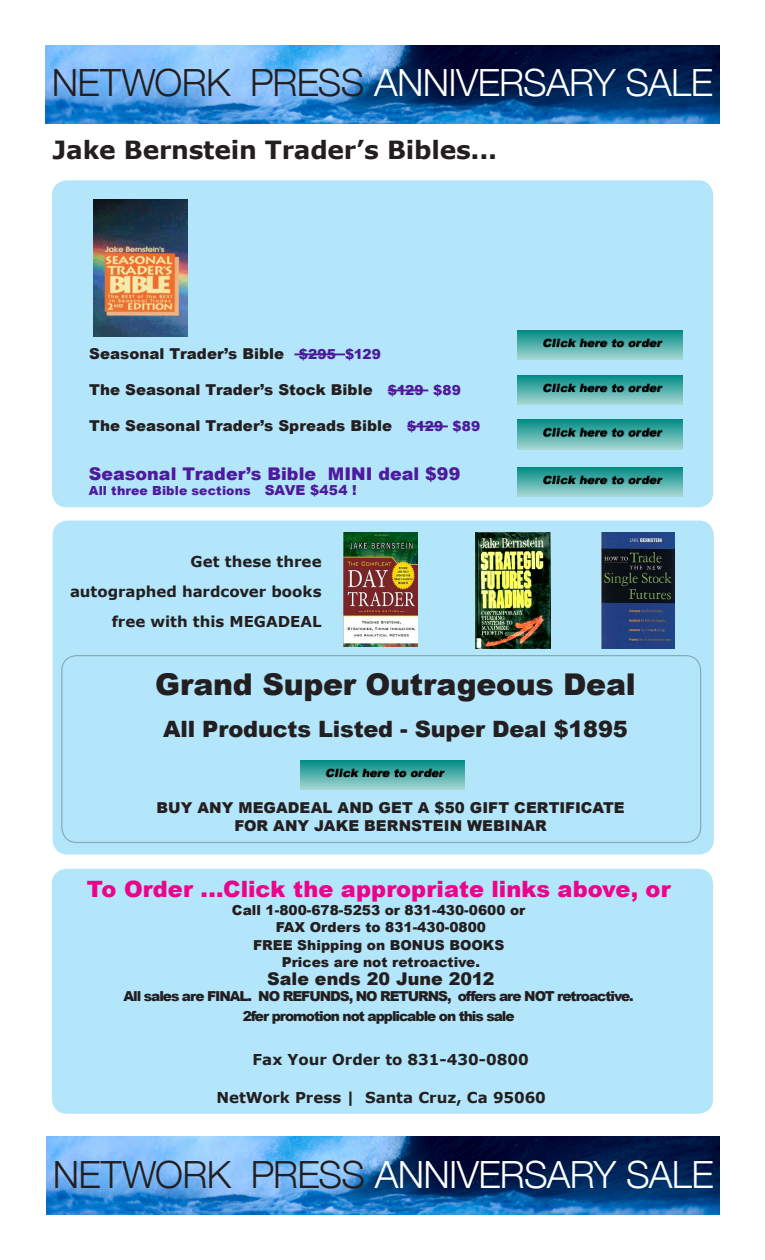
<style>
.page{position:relative;width:765px;height:1260px;background:#fff}
.page>*{position:absolute;margin:0;border:0;box-sizing:border-box;transform-origin:0 0}
.t1{font:300 37.5px "Helvetica Neue";letter-spacing:-.015em;color:#fff}
.t2{font:900 30px "Arial";letter-spacing:-.01em;color:#231f20}
.t3{font:700 25px "Verdana";letter-spacing:-.01em;color:#231f20}
.t4{font:900 22.5px "Arial";color:#ed028c}
.t5{font:900 22.5px "Arial";letter-spacing:-.01em;color:#231f20}
.t6{font:900 17.5px "Arial";color:#4e1a9d}
.t7{font:900 17.5px "Arial";letter-spacing:.005em;color:#231f20}
.t8{font:900 15px/18px "Arial";letter-spacing:.005em;color:#231f20;text-align:center}
.t9{font:700 15px/30px "Verdana";color:#231f20;text-align:right}
.Body_text{font:900 13.75px/17.5px "Arial";color:#231f20;text-align:center}
.Body_text-2{font:900 13.75px "Arial";letter-spacing:-.075em;color:#231f20}
.t10{font:900 12.5px "Arial";letter-spacing:.01em;color:#4e1a9d}
.s1{color:#231f20}
.s2{font-size:13.75px;color:#4e1a9d}
.s3{font-size:13.75px}
</style>
<div class="page">
<div style="left:52px;top:180px;width:661px;height:327px;background:#b3e6fa;border-radius:15px"></div>
<div style="left:52px;top:869px;width:661px;height:245px;background:#b3e6fa;border-radius:15px"></div>
<img style="left:46px;top:45px;width:673px;height:78px">
<img style="left:46px;top:1137px;width:674px;height:78px">
<div style="left:53px;top:521px;width:661px;height:334px;background:#b3e6fa;border-radius:15px"></div>
<img style="left:300px;top:760px;width:165px;height:30px">
<img style="left:343px;top:533px;width:74px;height:114px">
<img style="left:475px;top:533px;width:76px;height:115px">
<img style="left:601px;top:533px;width:74px;height:115px">
<hr style="left:294px;top:353px;width:51px;height:2px;background:#4e1a9d">
<hr style="left:388px;top:389px;width:40px;height:2px;background:#4e1a9d">
<hr style="left:407px;top:425px;width:41px;height:2px;background:#4e1a9d">
<img style="left:94px;top:200px;width:93px;height:136px">
<img style="left:518px;top:330px;width:164px;height:30px">
<img style="left:518px;top:375px;width:164px;height:29px">
<img style="left:518px;top:420px;width:164px;height:29px">
<img style="left:518px;top:467px;width:164px;height:30px">
<div style="left:61px;top:655px;width:640px;height:188px;border:1px solid #231f20;border-radius:15px"></div>
<p class="t1" style="left:52px;top:60px;width:663px"><span class="s1">NETWORK PRESS</span> ANNIVERSARY SALE</p>
<p class="t3" style="left:53px;top:134px;width:446px">Jake Bernstein Trader’s Bibles...</p>
<p class="t8" style="left:89px;top:344px;width:293px">Seasonal Trader’s Bible <span class="s2">$295 $129</span></p>
<p class="t8" style="left:89px;top:380px;width:373px">The Seasonal Trader’s Stock Bible <span class="s2">$129 $89</span></p>
<p class="t8" style="left:89px;top:416px;width:392px">The Seasonal Trader’s Spreads Bible <span class="s2">$129 $89</span></p>
<p class="t6" style="left:89px;top:461px;width:373px">Seasonal Trader’s Bible MINI deal $99</p>
<p class="t10" style="left:89px;top:482px;width:270px">All three Bible sections <span class="s3">SAVE $454 !</span></p>
<p class="t9" style="left:70px;top:547px;width:253px">Get these three<br>autographed hardcover books</p>
<p class="t9" style="left:112px;top:607px;width:211px">free with this MEGADEAL</p>
<p class="t2" style="left:155px;top:662px;width:482px">Grand Super Outrageous Deal</p>
<p class="t5" style="left:163px;top:713px;width:466px">All Products Listed - Super Deal $1895</p>
<p class="t8" style="left:157px;top:798px;width:470px">BUY ANY MEGADEAL AND GET A $50 GIFT CERTIFICATE<br>FOR ANY JAKE BERNSTEIN WEBINAR</p>
<p class="t4" style="left:87px;top:873px;width:586px">To Order ...Click the appropriate links above, or</p>
<p class="Body_text" style="left:232px;top:901px;width:295px">Call 1-800-678-5253 or 831-430-0600 or<br>FAX Orders to 831-430-0800<br>FREE Shipping on BONUS BOOKS<br>Prices are not retroactive.</p>
<p class="Body_text-2" style="left:124px;top:986px;width:512px">All sales are FINAL. NO REFUNDS, NO RETURNS, offers are NOT retroactive.</p>
<p class="Body_text-2" style="left:243px;top:1006px;width:273px">2fer promotion not applicable on this sale</p>
<p class="t9" style="left:253px;top:1045px;width:278px">Fax Your Order to 831-430-0800</p>
<p class="t9" style="left:217px;top:1082px;width:331px">NetWork Press | Santa Cruz, Ca 95060</p>
<p class="t7" style="left:267px;top:966px;width:229px">Sale ends 20 June 2012</p>
<p class="t1" style="left:53px;top:1152px;width:663px"><span class="s1">NETWORK PRESS</span> ANNIVERSARY SALE</p>
</div>
